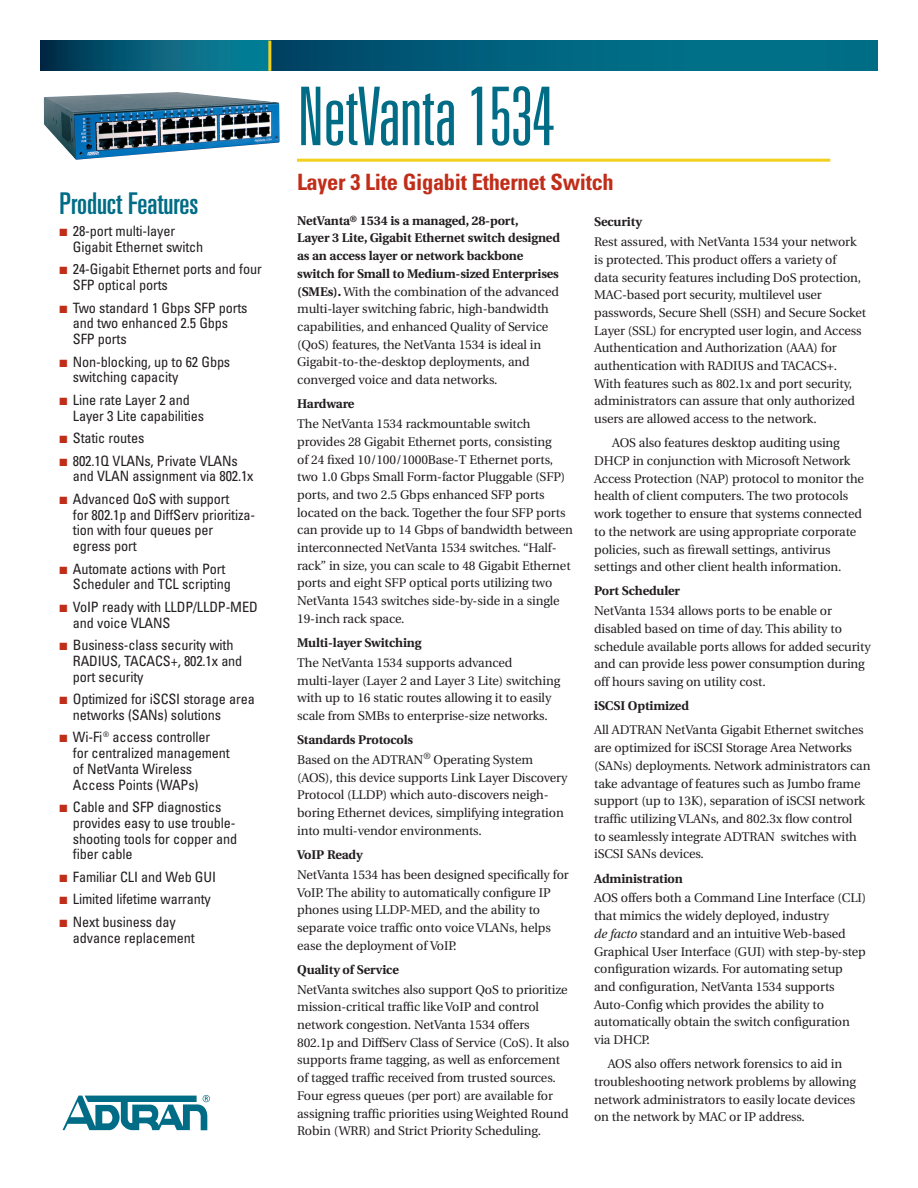
<style>
.page{position:relative;width:918px;height:1188px;background:#fff}
.page>*{position:absolute;margin:0;border:0;box-sizing:border-box;transform-origin:0 0}
.t1{font:300 ultra-condensed 81px "Univers";letter-spacing:-.01em;color:#006c85}
.t2{font:ultra-condensed 30px "Univers";color:#006c85}
.t3{font:700 condensed 22.5px "Univers";letter-spacing:-.015em;color:#c02d19}
.t4{font:condensed 14.25px/15.8px "Univers";letter-spacing:-.01em;color:#231f20}
.t5{font:12.6px/17.7px "Utopia";letter-spacing:-.01em;color:#231f20}
.t6{font:700 12.6px "Utopia";letter-spacing:-.01em;color:#231f20}
.s1{color:#c02d19}
.s2{font-weight:700}
.s3{font-style:italic}
</style>
<div class="page">
<div style="left:40px;top:41px;width:230px;height:30px;background:linear-gradient(to right,#01314d,#0b8ba3)"></div>
<div style="left:270px;top:41px;width:607px;height:30px;background:linear-gradient(to right,#004a6b,#007990)"></div>
<hr style="left:268px;top:41px;width:3px;height:30px;background:#f2d01b">
<hr style="left:297px;top:159px;width:533px;height:3px;background:#f2d01b">
<svg style="left:62px;top:1095px;width:148px;height:35px"></svg>
<img style="left:44px;top:92px;width:236px;height:68px">
<h2 class="t2" style="left:59px;top:186px;width:141px">Product Features</h2>
<p class="t4" style="left:73px;top:223px;width:132px;text-indent:-14px"><span class="s1">■</span> 28-port multi-layer<br>Gigabit Ethernet switch</p>
<p class="t4" style="left:73px;top:261px;width:190px;text-indent:-14px"><span class="s1">■</span> 24-Gigabit Ethernet ports and four<br>SFP optical ports</p>
<p class="t4" style="left:73px;top:300px;width:176px;text-indent:-14px"><span class="s1">■</span> Two standard 1 Gbps SFP ports and two enhanced 2.5 Gbps<br>SFP ports</p>
<p class="t4" style="left:73px;top:354px;width:159px;text-indent:-14px"><span class="s1">■</span> Non-blocking, up to 62 Gbps switching capacity</p>
<p class="t4" style="left:73px;top:392px;width:133px;text-indent:-14px"><span class="s1">■</span> Line rate Layer 2 and<br>Layer 3 Lite capabilities</p>
<p class="t4" style="left:59px;top:430px;width:86px"><span class="s1">■</span> Static routes</p>
<p class="t4" style="left:73px;top:453px;width:182px;text-indent:-14px"><span class="s1">■</span> 802.1Q VLANs, Private VLANs and VLAN assignment via 802.1x</p>
<p class="t4" style="left:73px;top:491px;width:184px;text-indent:-14px"><span class="s1">■</span> Advanced QoS with support<br>for 802.1p and DiffServ prioritiza&shy;tion with four queues per<br>egress port</p>
<p class="t4" style="left:73px;top:561px;width:159px;text-indent:-14px"><span class="s1">■</span> Automate actions with Port<br>Scheduler and TCL scripting</p>
<p class="t4" style="left:73px;top:599px;width:186px;text-indent:-14px"><span class="s1">■</span> VoIP ready with LLDP/LLDP-MED and voice VLANS</p>
<p class="t4" style="left:73px;top:637px;width:171px;text-indent:-14px"><span class="s1">■</span> Business-class security with<br>RADIUS, TACACS+, 802.1x and port security</p>
<p class="t4" style="left:73px;top:691px;width:184px;text-indent:-14px"><span class="s1">■</span> Optimized for iSCSI storage area networks (SANs) solutions</p>
<p class="t4" style="left:73px;top:729px;width:158px;text-indent:-13px"><span class="s1">■</span> Wi-Fi<sup>®</sup> access controller<br>for centralized management of NetVanta Wireless<br>Access Points (WAPs)</p>
<p class="t4" style="left:73px;top:799px;width:166px;text-indent:-14px"><span class="s1">■</span> Cable and SFP diagnostics provides easy to use trouble&shy;shooting tools for copper and fiber cable</p>
<p class="t4" style="left:59px;top:869px;width:158px"><span class="s1">■</span> Familiar CLI and Web GUI</p>
<p class="t4" style="left:59px;top:891px;width:153px"><span class="s1">■</span> Limited lifetime warranty</p>
<p class="t4" style="left:73px;top:914px;width:124px;text-indent:-14px"><span class="s1">■</span> Next business day advance replacement</p>
<h1 class="t1" style="left:297px;top:74px;width:259px">NetVanta 1534</h1>
<h3 class="t3" style="left:297px;top:168px;width:318px">Layer 3 Lite Gigabit Ethernet Switch</h3>
<p class="t5" style="left:297px;top:212px;width:264px"><span class="s2">NetVanta</span><sup>®</sup> <span class="s2">1534 is a managed, 28-port,<br>Layer 3 Lite, Gigabit Ethernet switch designed as an access layer or network backbone switch for Small to Medium-sized Enterprises (SMEs).</span> With the combination of the advanced multi-layer switching fabric, high-bandwidth capabilities, and enhanced Quality of Service (QoS) features, the NetVanta 1534 is ideal in Gigabit-to-the-desktop deployments, and converged voice and data networks.</p>
<p class="t6" style="left:297px;top:397px;width:59px">Hardware</p>
<p class="t5" style="left:297px;top:415px;width:277px">The NetVanta 1534 rackmountable switch provides 28 Gigabit Ethernet ports, consisting<br>of 24 fixed 10/100/1000Base-T Ethernet ports, two 1.0 Gbps Small Form-factor Pluggable (SFP) ports, and two 2.5 Gbps enhanced SFP ports located on the back. Together the four SFP ports can provide up to 14 Gbps of bandwidth between interconnected NetVanta 1534 switches. “Half&shy;rack” in size, you can scale to 48 Gigabit Ethernet ports and eight SFP optical ports utilizing two NetVanta 1543 switches side-by-side in a single 19-inch rack space.</p>
<p class="t6" style="left:297px;top:635px;width:126px">Multi-layer Switching</p>
<p class="t5" style="left:297px;top:654px;width:265px">The NetVanta 1534 supports advanced multi-layer (Layer 2 and Layer 3 Lite) switching with up to 16 static routes allowing it to easily scale from SMBs to enterprise-size networks.</p>
<p class="t5" style="left:297px;top:730px;width:237px;line-height:19.8px"><span class="s2">Standards Protocols<br></span>Based on the ADTRAN<sup>®</sup> Operating System</p>
<p class="t5" style="left:297px;top:769px;width:272px">(AOS), this device supports Link Layer Discovery Protocol (LLDP) which auto-discovers neigh&shy;boring Ethernet devices, simplifying integration into multi-vendor environments.</p>
<p class="t6" style="left:297px;top:847px;width:67px">VoIP Ready</p>
<p class="t5" style="left:297px;top:866px;width:273px">NetVanta 1534 has been designed specifically for VoIP. The ability to automatically configure IP phones using LLDP-MED, and the ability to separate voice traffic onto voice VLANs, helps ease the deployment of VoIP.</p>
<p class="t6" style="left:297px;top:962px;width:103px">Quality of Service</p>
<p class="t5" style="left:297px;top:981px;width:274px">NetVanta switches also support QoS to prioritize mission-critical traffic like VoIP and control network congestion. NetVanta 1534 offers 802.1p and DiffServ Class of Service (CoS). It also supports frame tagging, as well as enforcement of tagged traffic received from trusted sources.<br>Four egress queues (per port) are available for assigning traffic priorities using Weighted Round Robin (WRR) and Strict Priority Scheduling.</p>
<p class="t6" style="left:594px;top:215px;width:49px">Security</p>
<p class="t5" style="left:594px;top:233px;width:274px">Rest assured, with NetVanta 1534 your network is protected. This product offers a variety of<br>data security features including DoS protection, MAC-based port security, multilevel user passwords, Secure Shell (SSH) and Secure Socket Layer (SSL) for encrypted user login, and Access Authentication and Authorization (AAA) for authentication with RADIUS and TACACS+.<br>With features such as 802.1x and port security, administrators can assure that only authorized users are allowed access to the network.</p>
<p class="t5" style="left:594px;top:434px;width:271px;text-indent:18px">AOS also features desktop auditing using DHCP in conjunction with Microsoft Network Access Protection (NAP) protocol to monitor the health of client computers. The two protocols work together to ensure that systems connected to the network are using appropriate corporate policies, such as firewall settings, antivirus settings and other client health information.</p>
<p class="t6" style="left:594px;top:584px;width:87px">Port Scheduler</p>
<p class="t5" style="left:594px;top:602px;width:278px">NetVanta 1534 allows ports to be enable or disabled based on time of day. This ability to schedule available ports allows for added security and can provide less power consumption during off hours saving on utility cost.</p>
<p class="t6" style="left:594px;top:699px;width:96px">iSCSI Optimized</p>
<p class="t5" style="left:594px;top:722px;width:278px">All ADTRAN NetVanta Gigabit Ethernet switches are optimized for iSCSI Storage Area Networks (SANs) deployments. Network administrators can take advantage of features such as Jumbo frame support (up to 13K), separation of iSCSI network traffic utilizing VLANs, and 802.3x flow control<br>to seamlessly integrate ADTRAN switches with iSCSI SANs devices.</p>
<p class="t6" style="left:594px;top:871px;width:90px">Administration</p>
<p class="t5" style="left:594px;top:890px;width:273px">AOS offers both a Command Line Interface (CLI) that mimics the widely deployed, industry<br><span class="s3">de facto</span> standard and an intuitive Web-based Graphical User Interface (GUI) with step-by-step configuration wizards. For automating setup and configuration, NetVanta 1534 supports Auto-Config which provides the ability to automatically obtain the switch configuration via DHCP.</p>
<p class="t5" style="left:594px;top:1055px;width:263px;text-indent:13px">AOS also offers network forensics to aid in troubleshooting network problems by allowing network administrators to easily locate devices on the network by MAC or IP address.</p>
</div>
